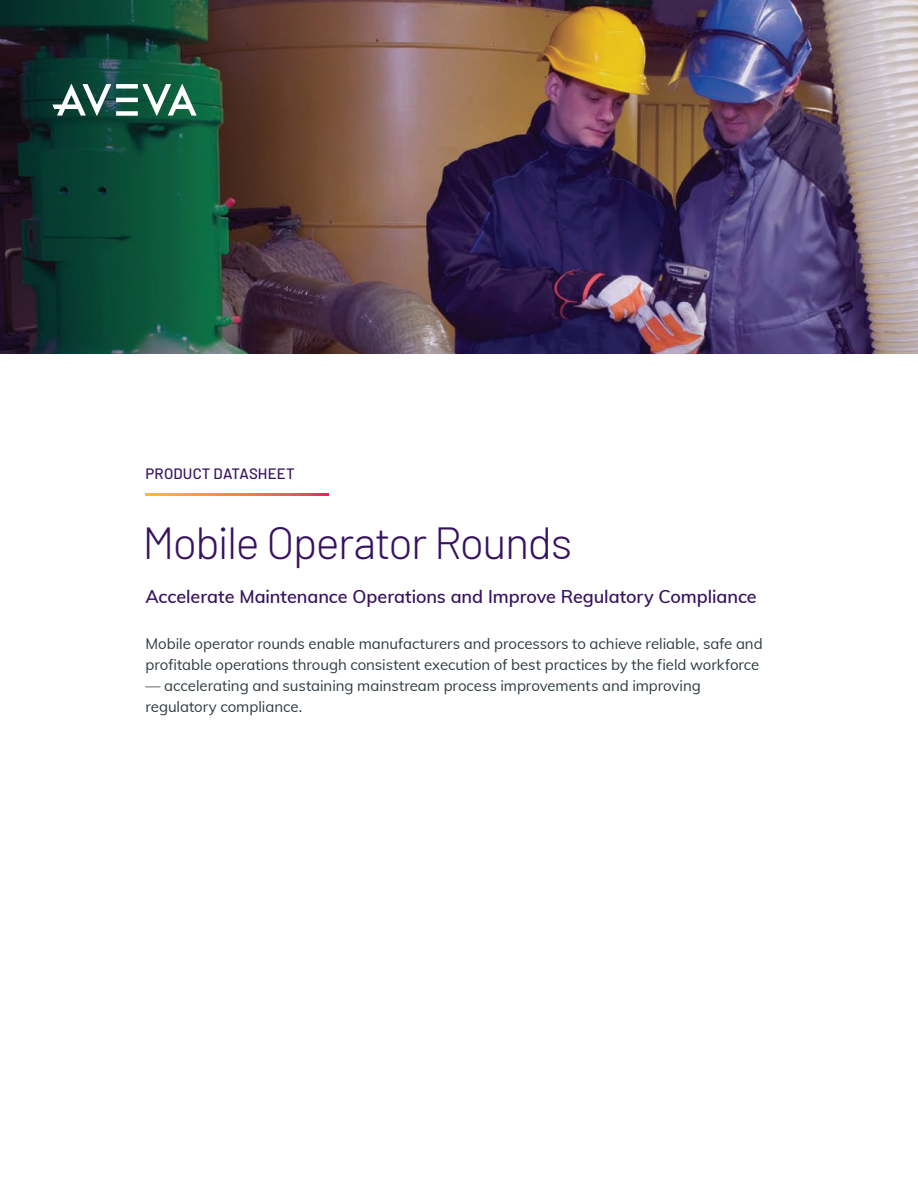
<style>
.page{position:relative;width:918px;height:1188px;background:#fff}
.page>*{position:absolute;margin:0;border:0;box-sizing:border-box;transform-origin:0 0}
.H1_Doc_Title{font:300 45px "Barlow";letter-spacing:-.035em;color:#371260}
.S1_Subheadlines{font:600 18px "Muli";letter-spacing:-.005em;color:#371260}
.Body_Copy{font:15px/21px "Muli";letter-spacing:-.005em;color:#2f3b41}
.t1{font:500 15px "Barlow";letter-spacing:.01em;color:#371260}
</style>
<div class="page">
<img style="left:0;top:0;width:918px;height:354px">
<div style="left:116px;top:111px;width:22px;height:5px;background:#fff"></div>
<hr style="left:116px;top:98px;width:22px;height:4px;background:#fff">
<div style="left:116px;top:84px;width:22px;height:5px;background:#fff"></div>
<svg style="left:52px;top:84px;width:59px;height:32px"></svg>
<svg style="left:142px;top:84px;width:55px;height:32px"></svg>
<svg style="left:146px;top:494px;width:182px;height:1px"></svg>
<p class="t1" style="left:146px;top:464px;width:151px">PRODUCT DATASHEET</p>
<p class="H1_Doc_Title" style="left:142px;top:515px;width:431px">Mobile Operator Rounds</p>
<p class="S1_Subheadlines" style="left:146px;top:583px;width:613px">Accelerate Maintenance Operations and Improve Regulatory Compliance</p>
<p class="Body_Copy" style="left:146px;top:633px;width:619px">Mobile operator rounds enable manufacturers and processors to achieve reliable, safe and profitable operations through consistent execution of best practices by the field workforce</p>
<p class="Body_Copy" style="left:146px;top:675px;width:557px">— accelerating and sustaining mainstream process improvements and improving regulatory compliance.</p>
</div>
